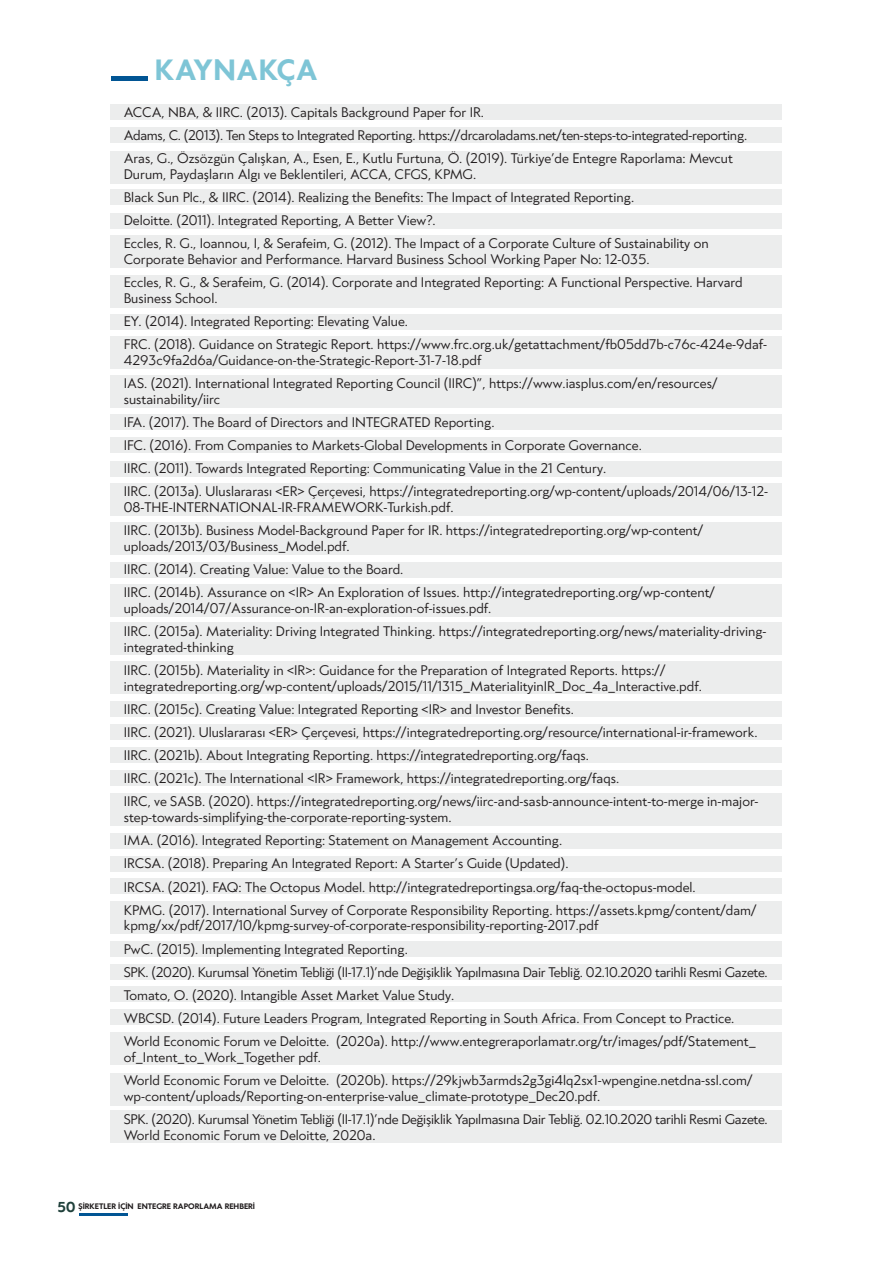
<style>
.page{position:relative;width:893px;height:1263px;background:#fff}
.page>*{position:absolute;margin:0;border:0;box-sizing:border-box;transform-origin:0 0}
.t1{font:700 27.45px "Klein";letter-spacing:.025em;color:#7ec5d6}
.t2{font:13.05px/23.1px "Klein";color:#231f20}
.t3{font:13.05px/23.1px "Klein";letter-spacing:-.02em;color:#231f20}
.t4{font:700 7.5px "Klein";color:#231f20}
.s1{font-size:13.5px;color:#1f403a}
</style>
<div class="page">
<div style="left:111px;top:128px;width:671px;height:15px;background:#eceded"></div>
<div style="left:111px;top:104px;width:671px;height:15px;background:#eceded"></div>
<div style="left:111px;top:151px;width:671px;height:33px;background:#eceded"></div>
<div style="left:111px;top:235px;width:671px;height:33px;background:#eceded"></div>
<div style="left:111px;top:275px;width:671px;height:33px;background:#eceded"></div>
<div style="left:111px;top:336px;width:671px;height:33px;background:#eceded"></div>
<div style="left:111px;top:375px;width:671px;height:32px;background:#eceded"></div>
<div style="left:111px;top:483px;width:671px;height:33px;background:#eceded"></div>
<div style="left:111px;top:522px;width:671px;height:33px;background:#eceded"></div>
<div style="left:111px;top:584px;width:671px;height:33px;background:#eceded"></div>
<div style="left:111px;top:793px;width:671px;height:33px;background:#eceded"></div>
<div style="left:111px;top:901px;width:671px;height:33px;background:#eceded"></div>
<div style="left:111px;top:1032px;width:671px;height:33px;background:#eceded"></div>
<div style="left:111px;top:1073px;width:671px;height:32px;background:#eceded"></div>
<div style="left:111px;top:1110px;width:671px;height:33px;background:#eceded"></div>
<div style="left:111px;top:623px;width:671px;height:32px;background:#eceded"></div>
<div style="left:111px;top:661px;width:671px;height:33px;background:#eceded"></div>
<div style="left:111px;top:189px;width:671px;height:15px;background:#eceded"></div>
<div style="left:111px;top:213px;width:671px;height:16px;background:#eceded"></div>
<div style="left:111px;top:314px;width:671px;height:15px;background:#eceded"></div>
<div style="left:111px;top:414px;width:671px;height:15px;background:#eceded"></div>
<div style="left:111px;top:437px;width:671px;height:15px;background:#eceded"></div>
<div style="left:111px;top:461px;width:671px;height:15px;background:#eceded"></div>
<div style="left:111px;top:562px;width:671px;height:15px;background:#eceded"></div>
<div style="left:111px;top:701px;width:671px;height:15px;background:#eceded"></div>
<div style="left:111px;top:724px;width:671px;height:15px;background:#eceded"></div>
<div style="left:111px;top:747px;width:671px;height:15px;background:#eceded"></div>
<div style="left:111px;top:771px;width:671px;height:15px;background:#eceded"></div>
<div style="left:111px;top:833px;width:671px;height:15px;background:#eceded"></div>
<div style="left:111px;top:856px;width:671px;height:15px;background:#eceded"></div>
<div style="left:111px;top:879px;width:671px;height:15px;background:#eceded"></div>
<div style="left:111px;top:941px;width:671px;height:16px;background:#eceded"></div>
<div style="left:111px;top:964px;width:671px;height:15px;background:#eceded"></div>
<div style="left:111px;top:987px;width:671px;height:15px;background:#eceded"></div>
<div style="left:111px;top:1010px;width:671px;height:15px;background:#eceded"></div>
<hr style="left:111px;top:76px;width:36px;height:4px;background:#015594">
<hr style="left:79px;top:1213px;width:49px;height:2px;background:#015594">
<h1 class="t1" style="left:155px;top:49px;width:164px">KAYNAKÇA</h1>
<p class="t2" style="left:124px;top:100px;width:625px">ACCA, NBA, &amp; IIRC. (2013). Capitals Background Paper for IR.<br>Adams, C. (2013). Ten Steps to Integrated Reporting. https://drcaroladams.net/ten-steps-to-integrated-reporting.<br>Aras, G., Özsözgün Çalışkan, A., Esen, E., Kutlu Furtuna, Ö. (2019). Türkiye’de Entegre Raporlama: Mevcut</p>
<p class="t2" style="left:124px;top:162px;width:586px">Durum, Paydaşların Algı ve Beklentileri, ACCA, CFGS, KPMG.<br>Black Sun Plc., &amp; IIRC. (2014). Realizing the Benefits: The Impact of Integrated Reporting.<br>Deloitte. (2011). Integrated Reporting, A Better View?.<br>Eccles, R. G., Ioannou, I, &amp; Serafeim, G. (2012). The Impact of a Corporate Culture of Sustainability on</p>
<p class="t2" style="left:124px;top:247px;width:621px">Corporate Behavior and Performance. Harvard Business School Working Paper No: 12-035.<br>Eccles, R. G., &amp; Serafeim, G. (2014). Corporate and Integrated Reporting: A Functional Perspective. Harvard</p>
<p class="t2" style="left:124px;top:286px;width:645px">Business School.<br>EY. (2014). Integrated Reporting: Elevating Value.<br>FRC. (2018). Guidance on Strategic Report. https://www.frc.org.uk/getattachment/fb05dd7b-c76c-424e-9daf-</p>
<p class="t2" style="left:124px;top:348px;width:595px">4293c9fa2d6a/Guidance-on-the-Strategic-Report-31-7-18.pdf<br>IAS. (2021). International Integrated Reporting Council (IIRC)”, https://www.iasplus.com/en/resources/</p>
<p class="t2" style="left:124px;top:387px;width:646px">sustainability/iirc<br>IFA. (2017). The Board of Directors and INTEGRATED Reporting.<br>IFC. (2016). From Companies to Markets-Global Developments in Corporate Governance.<br>IIRC. (2011). Towards Integrated Reporting: Communicating Value in the 21 Century.<br>IIRC. (2013a). Uluslararası &lt;ER&gt; Çerçevesi, https://integratedreporting.org/wp-content/uploads/2014/06/13-12-</p>
<p class="t2" style="left:124px;top:495px;width:581px">08-THE-INTERNATIONAL-IR-FRAMEWORK-Turkish.pdf.<br>IIRC. (2013b). Business Model-Background Paper for IR. https://integratedreporting.org/wp-content/</p>
<p class="t2" style="left:124px;top:534px;width:593px">uploads/2013/03/Business_Model.pdf.<br>IIRC. (2014). Creating Value: Value to the Board.<br>IIRC. (2014b). Assurance on &lt;IR&gt; An Exploration of Issues. http://integratedreporting.org/wp-content/</p>
<p class="t2" style="left:124px;top:596px;width:644px">uploads/2014/07/Assurance-on-IR-an-exploration-of-issues.pdf.<br>IIRC. (2015a). Materiality: Driving Integrated Thinking. https://integratedreporting.org/news/materiality-driving-</p>
<p class="t2" style="left:124px;top:635px;width:543px">integrated-thinking<br>IIRC. (2015b). Materiality in &lt;IR&gt;: Guidance for the Preparation of Integrated Reports. https://</p>
<p class="t2" style="left:124px;top:674px;width:636px">integratedreporting.org/wp-content/uploads/2015/11/1315_MaterialityinIR_Doc_4a_Interactive.pdf.<br>IIRC. (2015c). Creating Value: Integrated Reporting &lt;IR&gt; and Investor Benefits.<br>IIRC. (2021). Uluslararası &lt;ER&gt; Çerçevesi, https://integratedreporting.org/resource/international-ir-framework.<br>IIRC. (2021b). About Integrating Reporting. https://integratedreporting.org/faqs.<br>IIRC. (2021c). The International &lt;IR&gt; Framework, https://integratedreporting.org/faqs.<br>IIRC, ve SASB. (2020). https://integratedreporting.org/news/iirc-and-sasb-announce-intent-to-merge in-major-</p>
<p class="t2" style="left:124px;top:805px;width:634px">step-towards-simplifying-the-corporate-reporting-system.<br>IMA. (2016). Integrated Reporting: Statement on Management Accounting.<br>IRCSA. (2018). Preparing An Integrated Report: A Starter’s Guide (Updated).<br>IRCSA. (2021). FAQ: The Octopus Model. http://integratedreportingsa.org/faq-the-octopus-model.<br>KPMG. (2017). International Survey of Corporate Responsibility Reporting. https://assets.kpmg/content/dam/</p>
<p class="t2" style="left:124px;top:913px;width:645px">kpmg/xx/pdf/2017/10/kpmg-survey-of-corporate-responsibility-reporting-2017.pdf<br>PwC. (2015). Implementing Integrated Reporting.<br>SPK. (2020). Kurumsal Yönetim Tebliği (II-17.1)’nde Değişiklik Yapılmasına Dair Tebliğ. 02.10.2020 tarihli Resmi Gazete.<br>Tomato, O. (2020). Intangible Asset Market Value Study.<br>WBCSD. (2014). Future Leaders Program, Integrated Reporting in South Africa. From Concept to Practice.<br>World Economic Forum ve Deloitte. (2020a). http://www.entegreraporlamatr.org/tr/images/pdf/Statement_</p>
<p class="t2" style="left:124px;top:1045px;width:630px">of_Intent_to_Work_Together pdf.<br>World Economic Forum ve Deloitte. (2020b). https://29kjwb3armds2g3gi4lq2sx1-wpengine.netdna-ssl.com/</p>
<p class="t3" style="left:124px;top:1084px;width:645px">wp-content/uploads/Reporting-on-enterprise-value_climate-prototype_Dec20.pdf.<br>SPK. (2020). Kurumsal Yönetim Tebliği (II-17.1)’nde Değişiklik Yapılmasına Dair Tebliğ. 02.10.2020 tarihli Resmi Gazete.</p>
<p class="t2" style="left:124px;top:1122px;width:253px">World Economic Forum ve Deloitte, 2020a.</p>
<p class="t4" style="left:58px;top:1201px;width:199px"><span class="s1">50</span> ŞİRKETLER İÇİN ENTEGRE RAPORLAMA REHBERİ</p>
</div>
